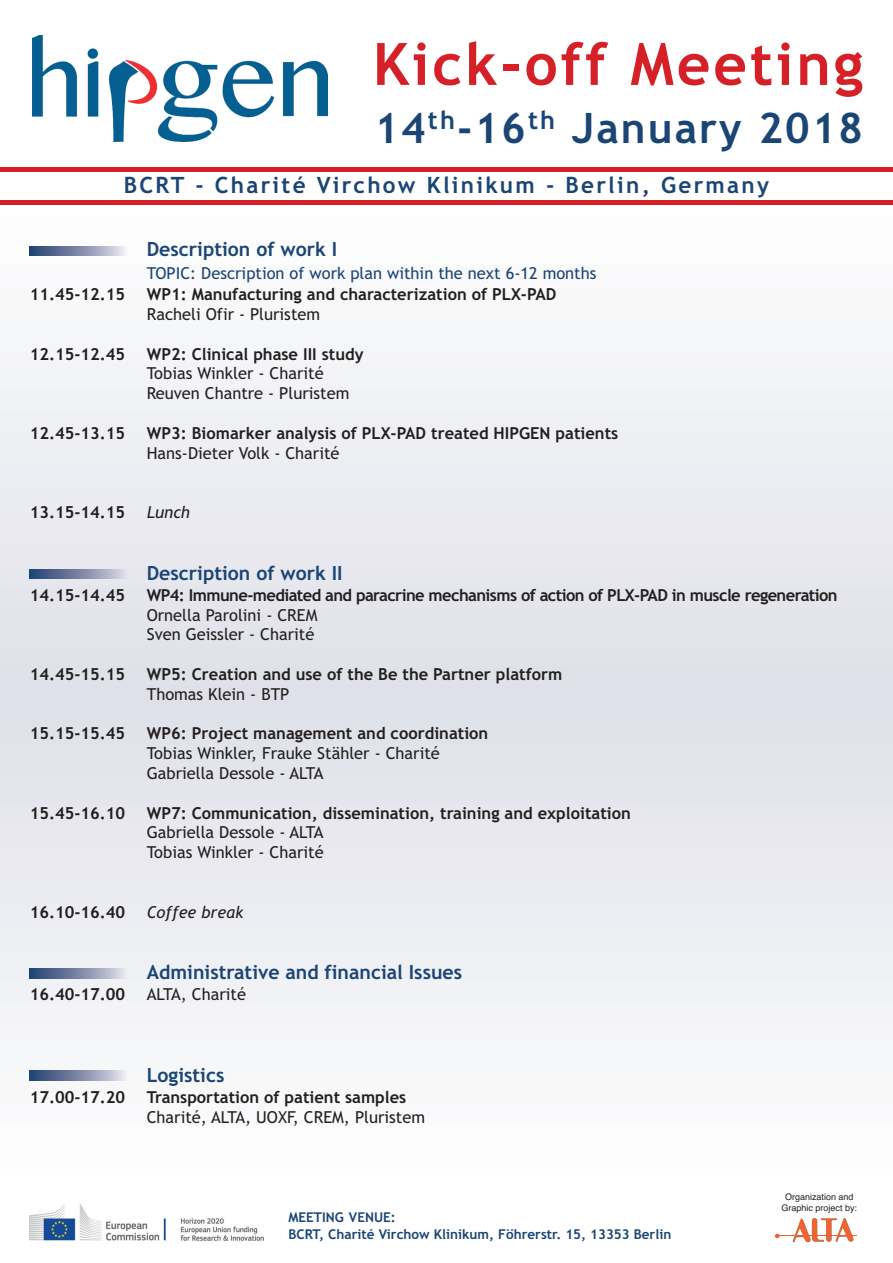
<style>
.page{position:relative;width:893px;height:1263px;background:#fff}
.page>*{position:absolute;margin:0;border:0;box-sizing:border-box;transform-origin:0 0}
.t1{font:700 58.5px "Trebuchet MS";letter-spacing:.05em;color:#d52027}
.t2{font:700 42px "Trebuchet MS";letter-spacing:.05em;color:#1a4574}
.t3{font:700 22.5px "Trebuchet MS";letter-spacing:.1em;color:#1a4574}
.t4{font:700 19.5px "Trebuchet MS";color:#1a4574}
.t5{font:700 16.5px "Trebuchet MS";color:#231f20}
.t6{font:16.5px/19.8px "Trebuchet MS";color:#231f20}
.t7{font:700 16.5px "Trebuchet MS";letter-spacing:-.035em;color:#231f20}
.t8{font:16.5px "Trebuchet MS";color:#1a4574}
.t9{font:italic 16.5px "Trebuchet MS";color:#231f20}
.t10{font:700 13.5px/16.2px "Trebuchet MS";color:#1a4574}
.t11{font:9px/10.8px "Helvetica";color:#231f20;text-align:center}
</style>
<div class="page">
<img style="left:0;top:246px;width:893px;height:835px">
<svg style="left:775px;top:1234px;width:5px;height:4px"></svg>
<hr style="left:778px;top:1236px;width:79px;height:1px;background:#f2642f">
<svg style="left:793px;top:1218px;width:60px;height:24px"></svg>
<img style="left:30px;top:1204px;width:234px;height:36px">
<img style="left:32px;top:35px;width:296px;height:106px">
<hr style="left:0;top:168px;width:893px;height:4px;background:#d52027">
<hr style="left:0;top:201px;width:893px;height:4px;background:#d52027">
<img style="left:30px;top:247px;width:98px;height:9px">
<img style="left:30px;top:569px;width:98px;height:9px">
<img style="left:30px;top:969px;width:98px;height:9px">
<img style="left:30px;top:1071px;width:98px;height:9px">
<h1 class="t1" style="left:373px;top:30px;width:492px">Kick-off Meeting</h1>
<h2 class="t2" style="left:374px;top:104px;width:490px">14<sup>th</sup>-16<sup>th</sup> January 2018</h2>
<h3 class="t3" style="left:124px;top:172px;width:646px">BCRT - Charité Virchow Klinikum - Berlin, Germany</h3>
<p class="t4" style="left:147px;top:237px;width:192px">Description of work I</p>
<p class="t8" style="left:147px;top:264px;width:451px">TOPIC: Description of work plan within the next 6-12 months</p>
<p class="t5" style="left:30px;top:285px;width:97px">11.45-12.15</p>
<p class="t5" style="left:147px;top:285px;width:411px">WP1: Manufacturing and characterization of PLX-PAD</p>
<p class="t6" style="left:147px;top:304px;width:175px">Racheli Ofir - Pluristem</p>
<p class="t5" style="left:30px;top:344px;width:97px">12.15-12.45</p>
<p class="t5" style="left:147px;top:344px;width:218px">WP2: Clinical phase III study</p>
<p class="t6" style="left:147px;top:364px;width:204px">Tobias Winkler - Charité<br>Reuven Chantre - Pluristem</p>
<p class="t5" style="left:30px;top:423px;width:97px">12.45-13.15</p>
<p class="t5" style="left:147px;top:423px;width:473px">WP3: Biomarker analysis of PLX-PAD treated HIPGEN patients</p>
<p class="t6" style="left:147px;top:443px;width:194px">Hans-Dieter Volk - Charité</p>
<p class="t5" style="left:30px;top:503px;width:97px">13.15-14.15</p>
<p class="t9" style="left:147px;top:503px;width:45px">Lunch</p>
<p class="t4" style="left:147px;top:561px;width:197px">Description of work II</p>
<p class="t5" style="left:30px;top:585px;width:97px">14.15-14.45</p>
<p class="t7" style="left:147px;top:585px;width:692px">WP4: Immune-mediated and paracrine mechanisms of action of PLX-PAD in muscle regeneration</p>
<p class="t6" style="left:147px;top:605px;width:172px">Ornella Parolini - CREM<br>Sven Geissler - Charité</p>
<p class="t5" style="left:30px;top:665px;width:97px">14.45-15.15</p>
<p class="t5" style="left:147px;top:665px;width:417px">WP5: Creation and use of the Be the Partner platform</p>
<p class="t6" style="left:147px;top:684px;width:144px">Thomas Klein - BTP</p>
<p class="t5" style="left:30px;top:724px;width:97px">15.15-15.45</p>
<p class="t5" style="left:147px;top:724px;width:343px">WP6: Project management and coordination</p>
<p class="t6" style="left:147px;top:743px;width:295px">Tobias Winkler, Frauke Stähler - Charité<br>Gabriella Dessole - ALTA</p>
<p class="t5" style="left:30px;top:803px;width:97px">15.45-16.10</p>
<p class="t5" style="left:147px;top:803px;width:486px">WP7: Communication, dissemination, training and exploitation</p>
<p class="t6" style="left:147px;top:823px;width:178px">Gabriella Dessole - ALTA<br>Tobias Winkler - Charité</p>
<p class="t5" style="left:30px;top:902px;width:97px">16.10-16.40</p>
<p class="t9" style="left:147px;top:902px;width:98px">Coffee break</p>
<p class="t4" style="left:147px;top:961px;width:317px">Administrative and financial Issues</p>
<p class="t5" style="left:30px;top:985px;width:97px">16.40-17.00</p>
<p class="t6" style="left:147px;top:985px;width:101px">ALTA, Charité</p>
<p class="t4" style="left:147px;top:1064px;width:79px">Logistics</p>
<p class="t5" style="left:30px;top:1088px;width:97px">17.00-17.20</p>
<p class="t5" style="left:147px;top:1088px;width:261px">Transportation of patient samples</p>
<p class="t6" style="left:147px;top:1107px;width:280px">Charité, ALTA, UOXF, CREM, Pluristem</p>
<p class="t10" style="left:288px;top:1210px;width:384px">MEETING VENUE:<br>BCRT, Charité Virchow Klinikum, Föhrerstr. 15, 13353 Berlin</p>
<p class="t11" style="left:782px;top:1191px;width:77px">Organization and<br>Graphic project by:</p>
</div>
